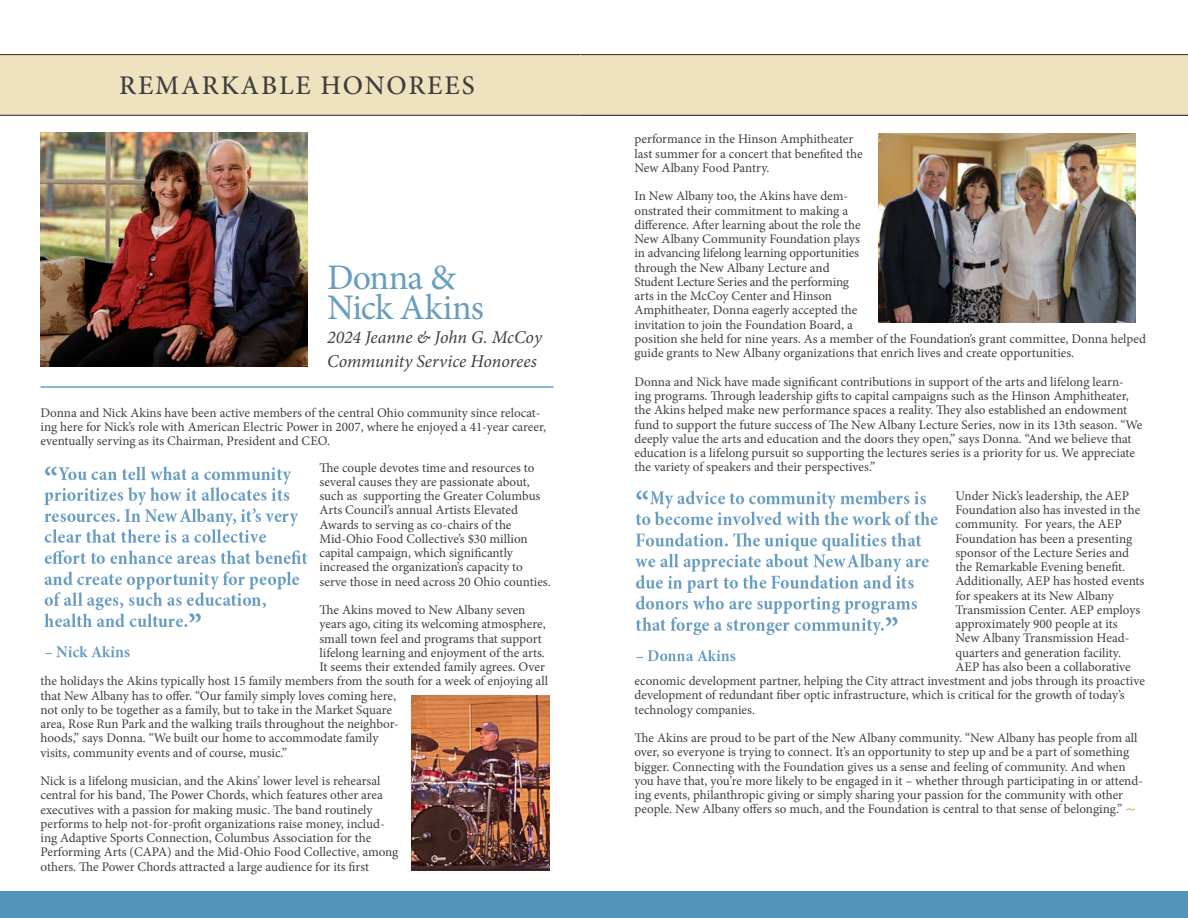
<style>
.page{position:relative;width:1188px;height:918px;background:#fff}
.page>*{position:absolute;margin:0;border:0;box-sizing:border-box;transform-origin:0 0}
.t1{font:36px "Minion Pro";letter-spacing:-.025em;color:#679dbf}
.t2{font:500 27px "Minion Pro";letter-spacing:.07em;color:#3e3e3f}
.t3{font:italic 18px/24px "Minion Pro";letter-spacing:-.005em;color:#3e3e3f}
.t4{font:13.2px/14.2px "Minion Pro";letter-spacing:-.005em;color:#3e3e3f}
.s1{font-weight:700;font-size:18px;color:#d6b354}
</style>
<div class="page">
<div style="left:0;top:54px;width:1188px;height:61px;background:#efe3bf"></div>
<hr style="left:0;top:54px;width:1188px;height:1px;background:#3e3e3f">
<hr style="left:0;top:115px;width:1188px;height:1px;background:#3e3e3f">
<img style="left:40px;top:133px;width:268px;height:234px">
<hr style="left:40px;top:386px;width:514px;height:2px;background:#679dbf">
<div style="left:0;top:891px;width:1188px;height:27px;background:#5395ba"></div>
<img style="left:411px;top:696px;width:139px;height:175px">
<img style="left:44px;top:466px;width:264px;height:192px">
<img style="left:878px;top:134px;width:257px;height:189px">
<img style="left:635px;top:490px;width:303px;height:172px">
<p class="t2" style="left:119px;top:68px;width:357px">REMARKABLE HONOREES</p>
<p class="t1" style="left:327px;top:254px;width:130px">Donna &amp;</p>
<p class="t1" style="left:327px;top:284px;width:158px">Nick Akins</p>
<p class="t3" style="left:327px;top:325px;width:216px">2024 Jeanne &amp; John G. McCoy<br>Community Service Honorees</p>
<p class="t4" style="left:40px;top:406px;width:507px">Donna and Nick Akins have been active members of the central Ohio community since relocat&shy;ing here for Nick’s role with American Electric Power in 2007, where he enjoyed a 41-year career, eventually serving as its Chairman, President and CEO.</p>
<p class="t4" style="left:320px;top:460px;width:222px">The couple devotes time and resources to several causes they are passionate about, such as supporting the Greater Columbus Arts Council’s annual Artists Elevated Awards to serving as co-chairs of the</p>
<p class="t4" style="left:320px;top:532px;width:210px">Mid-Ohio Food Collective’s $30 million capital campaign, which significantly</p>
<p class="t4" style="left:320px;top:560px;width:233px">increased the organization’s capacity to serve those in need across 20 Ohio counties.</p>
<p class="t4" style="left:320px;top:603px;width:207px">The Akins moved to New Albany seven</p>
<p class="t4" style="left:320px;top:617px;width:228px">years ago, citing its welcoming atmosphere,</p>
<p class="t4" style="left:320px;top:631px;width:224px">small town feel and programs that support</p>
<p class="t4" style="left:320px;top:646px;width:227px">lifelong learning and enjoyment of the arts.</p>
<p class="t4" style="left:320px;top:660px;width:227px">It seems their extended family agrees. Over</p>
<p class="t4" style="left:41px;top:674px;width:509px">the holidays the Akins typically host 15 family members from the south for a week of enjoying all</p>
<p class="t4" style="left:41px;top:688px;width:357px">that New Albany has to offer. “Our family simply loves coming here,</p>
<p class="t4" style="left:41px;top:703px;width:353px">not only to be together as a family, but to take in the Market Square</p>
<p class="t4" style="left:41px;top:717px;width:360px">area, Rose Run Park and the walking trails throughout the neighbor-</p>
<p class="t4" style="left:41px;top:731px;width:340px">hoods,” says Donna. “We built our home to accommodate family</p>
<p class="t4" style="left:41px;top:745px;width:248px">visits, community events and of course, music.”</p>
<p class="t4" style="left:41px;top:774px;width:359px">Nick is a lifelong musician, and the Akins’ lower level is rehearsal central for his band, The Power Chords, which features other area executives with a passion for making music. The band routinely performs to help not-for-profit organizations raise money, includ&shy;ing Adaptive Sports Connection, Columbus Association for the Performing Arts (CAPA) and the Mid-Ohio Food Collective, among others. The Power Chords attracted a large audience for its first</p>
<p class="t4" style="left:634px;top:132px;width:230px">performance in the Hinson Amphitheater last summer for a concert that benefited the</p>
<p class="t4" style="left:634px;top:161px;width:136px">New Albany Food Pantry.</p>
<p class="t4" style="left:634px;top:189px;width:228px">In New Albany too, the Akins have dem&shy;onstrated their commitment to making a difference. After learning about the role the New Albany Community Foundation plays in advancing lifelong learning opportunities through the New Albany Lecture and</p>
<p class="t4" style="left:634px;top:275px;width:216px">Student Lecture Series and the performing</p>
<p class="t4" style="left:634px;top:289px;width:513px">arts in the McCoy Center and Hinson<br>Amphitheater, Donna eagerly accepted the<br>invitation to join the Foundation Board, a<br>position she held for nine years. As a member of the Foundation’s grant committee, Donna helped guide grants to New Albany organizations that enrich lives and create opportunities.</p>
<p class="t4" style="left:634px;top:374px;width:509px">Donna and Nick have made significant contributions in support of the arts and lifelong learn&shy;ing programs. Through leadership gifts to capital campaigns such as the Hinson Amphitheater, the Akins helped make new performance spaces a reality. They also established an endowment fund to support the future success of The New Albany Lecture Series, now in its 13th season. “We deeply value the arts and education and the doors they open,” says Donna. “And we believe that education is a lifelong pursuit so supporting the lectures series is a priority for us. We appreciate the variety of speakers and their perspectives.”</p>
<p class="t4" style="left:955px;top:488px;width:190px">Under Nick’s leadership, the AEP<br>Foundation also has invested in the community. For years, the AEP<br>Foundation has been a presenting sponsor of the Lecture Series and the Remarkable Evening benefit.<br>Additionally, AEP has hosted events for speakers at its New Albany<br>Transmission Center. AEP employs approximately 900 people at its</p>
<p class="t4" style="left:955px;top:631px;width:175px">New Albany Transmission Head-</p>
<p class="t4" style="left:955px;top:645px;width:167px">quarters and generation facility.</p>
<p class="t4" style="left:955px;top:660px;width:177px">AEP has also been a collaborative</p>
<p class="t4" style="left:634px;top:674px;width:512px">economic development partner, helping the City attract investment and jobs through its proactive</p>
<p class="t4" style="left:634px;top:688px;width:492px">development of redundant fiber optic infrastructure, which is critical for the growth of today’s</p>
<p class="t4" style="left:634px;top:702px;width:122px">technology companies.</p>
<p class="t4" style="left:634px;top:731px;width:510px">The Akins are proud to be part of the New Albany community. “New Albany has people from all over, so everyone is trying to connect. It’s an opportunity to step up and be a part of something bigger. Connecting with the Foundation gives us a sense and feeling of community. And when you have that, you’re more likely to be engaged in it – whether through participating in or attend&shy;ing events, philanthropic giving or simply sharing your passion for the community with other people. New Albany offers so much, and the Foundation is central to that sense of belonging.” <span class="s1">~</span></p>
</div>
